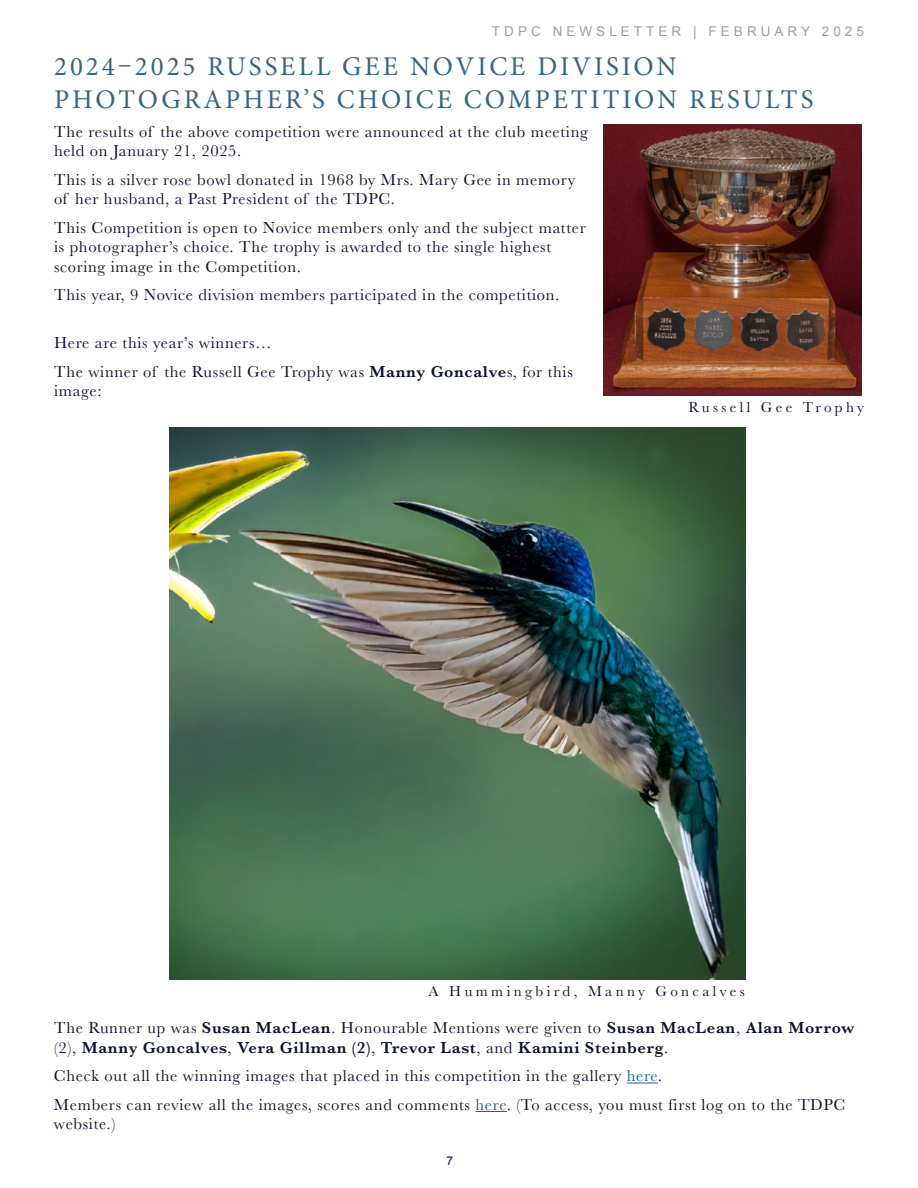
<style>
.page{position:relative;width:918px;height:1188px;background:#fff}
.page>*{position:absolute;margin:0;border:0;box-sizing:border-box;transform-origin:0 0}
.t1{font:27px/33px "Minion Pro";letter-spacing:.11em;color:#30668a}
.t2{font:16.5px/19.5px "Baskerville";letter-spacing:.04em;color:#0f122e}
.t3{font:600 16.5px/19.5px "Baskerville";letter-spacing:.04em;color:#0f122e}
.t4{font:15px "Baskerville";letter-spacing:.225em;color:#0f122e}
.t5{font:13.5px "Arial";letter-spacing:.3em;color:#9aa09e}
.t6{font:12px "Arial";color:#0f122e}
.s1{font-weight:600}
.s2{font-weight:400}
.s3{color:#215e9e}
</style>
<div class="page">
<img style="left:603px;top:124px;width:259px;height:272px">
<img style="left:170px;top:428px;width:575px;height:551px">
<hr style="left:627px;top:1083px;width:31px;height:1px;background:#215e9e">
<hr style="left:476px;top:1111px;width:31px;height:1px;background:#215e9e">
<p class="t5" style="left:492px;top:23px;width:374px">TDPC NEWSLETTER | FEBRUARY 2025</p>
<h1 class="t1" style="left:54px;top:50px;width:761px">2024–2025 RUSSELL GEE NOVICE DIVISION<br>PHOTOGRAPHER’S CHOICE COMPETITION RESULTS</h1>
<p class="t2" style="left:54px;top:122px;width:535px">The results of the above competition were announced at the club meeting held on January 21, 2025.</p>
<p class="t2" style="left:54px;top:170px;width:523px">This is a silver rose bowl donated in 1968 by Mrs. Mary Gee in memory of her husband, a Past President of the TDPC.</p>
<p class="t2" style="left:54px;top:218px;width:533px">This Competition is open to Novice members only and the subject matter is photographer’s choice. The trophy is awarded to the single highest scoring image in the Competition.</p>
<p class="t2" style="left:54px;top:285px;width:507px">This year, 9 Novice division members participated in the competition.</p>
<p class="t2" style="left:54px;top:329px;width:520px;line-height:28.5px">Here are this year’s winners…<br>The winner of the Russell Gee Trophy was <span class="s1">Manny Goncalve</span>s, for this</p>
<p class="t2" style="left:54px;top:381px;width:49px">image:</p>
<p class="t4" style="left:689px;top:398px;width:177px">Russell Gee Trophy</p>
<p class="t4" style="left:429px;top:982px;width:318px">A Hummingbird, Manny Goncalves</p>
<p class="t3" style="left:54px;top:1018px;width:802px"><span class="s2">The Runner up was</span> Susan MacLean<span class="s2">. Honourable Mentions were given to</span> Susan MacLean<span class="s2">,</span> Alan Morrow <span class="s2">(2),</span> Manny Goncalves<span class="s2">,</span> Vera Gillman (2)<span class="s2">,</span> Trevor Last<span class="s2">, and</span> Kamini Steinberg<span class="s2">.</span></p>
<p class="t2" style="left:54px;top:1062px;width:793px;line-height:28.5px">Check out all the winning images that placed in this competition in the gallery <span class="s3">here</span>.<br>Members can review all the images, scores and comments <span class="s3">here</span>. (To access, you must first log on to the TDPC</p>
<p class="t2" style="left:54px;top:1115px;width:63px">website.)</p>
<p class="t6" style="left:447px;top:1153px;width:8px">7</p>
</div>
